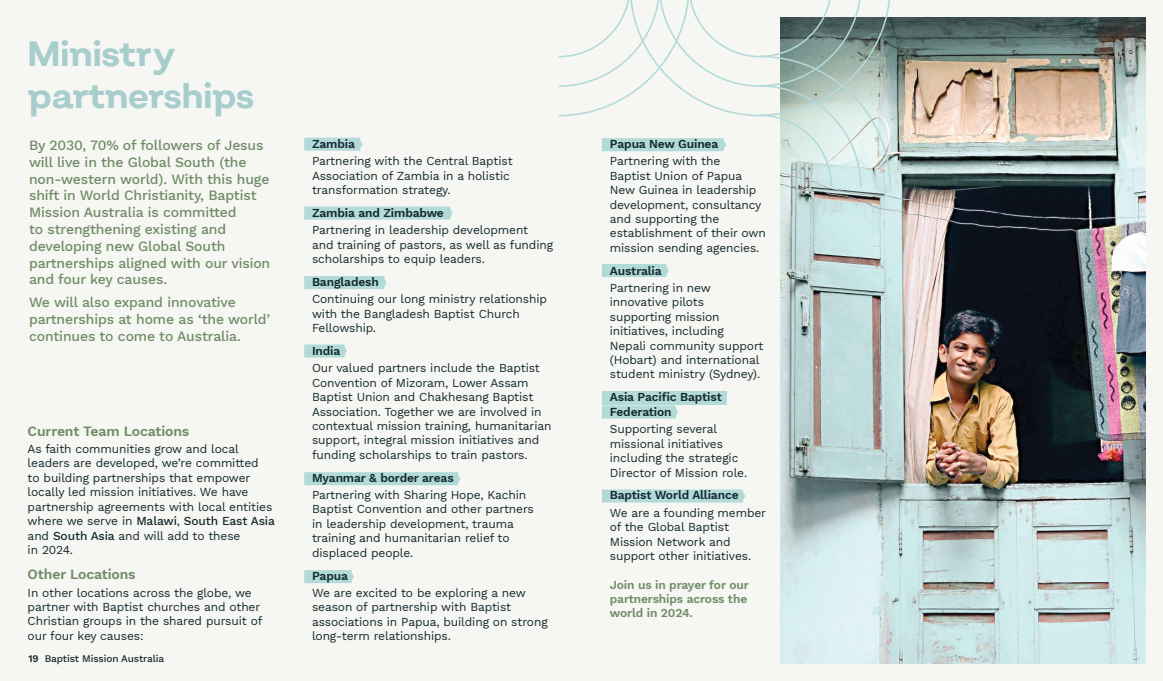
<style>
.page{position:relative;width:1163px;height:681px;background:#fff}
.page>*{position:absolute;margin:0;border:0;box-sizing:border-box;transform-origin:0 0}
.t1{font:700 35px/42px "Salvatore";letter-spacing:-.02em;color:#a7cdcc}
.t2{font:500 14px/16.8px "Work Sans";letter-spacing:-.01em;color:#708c66}
.t3{font:600 14px "Work Sans";letter-spacing:-.01em;color:#708c66}
.t4{font:12px/14.4px "Work Sans";letter-spacing:-.01em;color:#14292e}
.t5{font:600 12px/15px "Work Sans";letter-spacing:-.01em;color:#14292e}
.t6{font:600 12px/14.4px "Work Sans";letter-spacing:-.01em;color:#708c66;text-align:justify}
.t7{font:500 10px "Work Sans";letter-spacing:-.01em;color:#14292e}
.s1{font-weight:500}
.s2{font-weight:600}
</style>
<div class="page">
<div style="left:0;top:0;width:1162px;height:680px;background:#f6f6f3"></div>
<div style="left:602px;top:391px;width:124px;height:13px;background:#b1dad8"></div>
<img style="left:780px;top:17px;width:364px;height:646px">
<svg style="left:304px;top:137px;width:58px;height:14px"></svg>
<svg style="left:304px;top:276px;width:83px;height:13px"></svg>
<svg style="left:602px;top:264px;width:66px;height:13px"></svg>
<svg style="left:602px;top:405px;width:76px;height:13px"></svg>
<svg style="left:304px;top:472px;width:156px;height:13px;background:#b2dad8"></svg>
<svg style="left:304px;top:344px;width:43px;height:13px"></svg>
<svg style="left:304px;top:570px;width:50px;height:13px"></svg>
<svg style="left:304px;top:206px;width:148px;height:13px;background:#b4dbd9"></svg>
<svg style="left:558px;top:0;width:332px;height:187px"></svg>
<svg style="left:602px;top:489px;width:143px;height:13px;background:#b4dbd9"></svg>
<h1 class="t1" style="left:28px;top:32px;width:228px">Ministry partnerships</h1>
<p class="t2" style="left:29px;top:136px;width:243px">By 2030, 70% of followers of Jesus will live in the Global South (the non-western world). With this huge shift in World Christianity, Baptist<br>Mission Australia is committed<br>to strengthening existing and developing new Global South partnerships aligned with our vision and four key causes.</p>
<p class="t2" style="left:29px;top:293px;width:243px">We will also expand innovative partnerships at home as ‘the world’ continues to come to Australia.</p>
<p class="t3" style="left:28px;top:420px;width:163px">Current Team Locations</p>
<p class="t4" style="left:28px;top:441px;width:249px">As faith communities grow and local leaders are developed, we’re committed<br>to building partnerships that empower locally led mission initiatives. We have partnership agreements with local entities where we serve in <span class="s1">Malawi</span>, <span class="s1">South East Asia </span>and <span class="s1">South Asia</span> and will add to these<br>in 2024.</p>
<p class="t3" style="left:28px;top:563px;width:110px">Other Locations</p>
<p class="t4" style="left:28px;top:584px;width:236px">In other locations across the globe, we partner with Baptist churches and other Christian groups in the shared pursuit of our four key causes:</p>
<p class="t7" style="left:28px;top:650px;width:137px"><span class="s2">19</span> Baptist Mission Australia</p>
<p class="t5" style="left:312px;top:136px;width:45px">Zambia</p>
<p class="t4" style="left:312px;top:153px;width:202px">Partnering with the Central Baptist<br>Association of Zambia in a holistic transformation strategy.</p>
<p class="t5" style="left:312px;top:205px;width:133px">Zambia and Zimbabwe</p>
<p class="t4" style="left:312px;top:222px;width:242px">Partnering in leadership development<br>and training of pastors, as well as funding scholarships to equip leaders.</p>
<p class="t5" style="left:312px;top:274px;width:68px">Bangladesh</p>
<p class="t4" style="left:312px;top:291px;width:236px">Continuing our long ministry relationship with the Bangladesh Baptist Church<br>Fellowship.</p>
<p class="t5" style="left:312px;top:343px;width:30px">India</p>
<p class="t4" style="left:312px;top:360px;width:241px">Our valued partners include the Baptist Convention of Mizoram, Lower Assam Baptist Union and Chakhesang Baptist Association. Together we are involved in contextual mission training, humanitarian support, integral mission initiatives and funding scholarships to train pastors.</p>
<p class="t5" style="left:312px;top:469px;width:143px">Myanmar &amp; border areas</p>
<p class="t4" style="left:312px;top:487px;width:223px">Partnering with Sharing Hope, Kachin Baptist Convention and other partners in leadership development, trauma training and humanitarian relief to displaced people.</p>
<p class="t5" style="left:312px;top:567px;width:37px">Papua</p>
<p class="t4" style="left:312px;top:584px;width:237px">We are excited to be exploring a new season of partnership with Baptist associations in Papua, building on strong long-term relationships.</p>
<p class="t5" style="left:609px;top:136px;width:110px">Papua New Guinea</p>
<p class="t4" style="left:609px;top:153px;width:157px">Partnering with the<br>Baptist Union of Papua<br>New Guinea in leadership development, consultancy and supporting the establishment of their own mission sending agencies.</p>
<p class="t5" style="left:609px;top:262px;width:53px">Australia</p>
<p class="t4" style="left:609px;top:280px;width:155px">Partnering in new innovative pilots supporting mission initiatives, including<br>Nepali community support (Hobart) and international student ministry (Sydney).</p>
<p class="t5" style="left:609px;top:389px;width:113px">Asia Pacific Baptist<br>Federation</p>
<p class="t4" style="left:609px;top:421px;width:139px">Supporting several missional initiatives including the strategic<br>Director of Mission role.</p>
<p class="t5" style="left:609px;top:487px;width:130px">Baptist World Alliance</p>
<p class="t4" style="left:609px;top:504px;width:158px">We are a founding member of the Global Baptist<br>Mission Network and support other initiatives.</p>
<p class="t6" style="left:609px;top:576px;width:140px">Join us in prayer for our partnerships across the world in 2024.</p>
</div>
